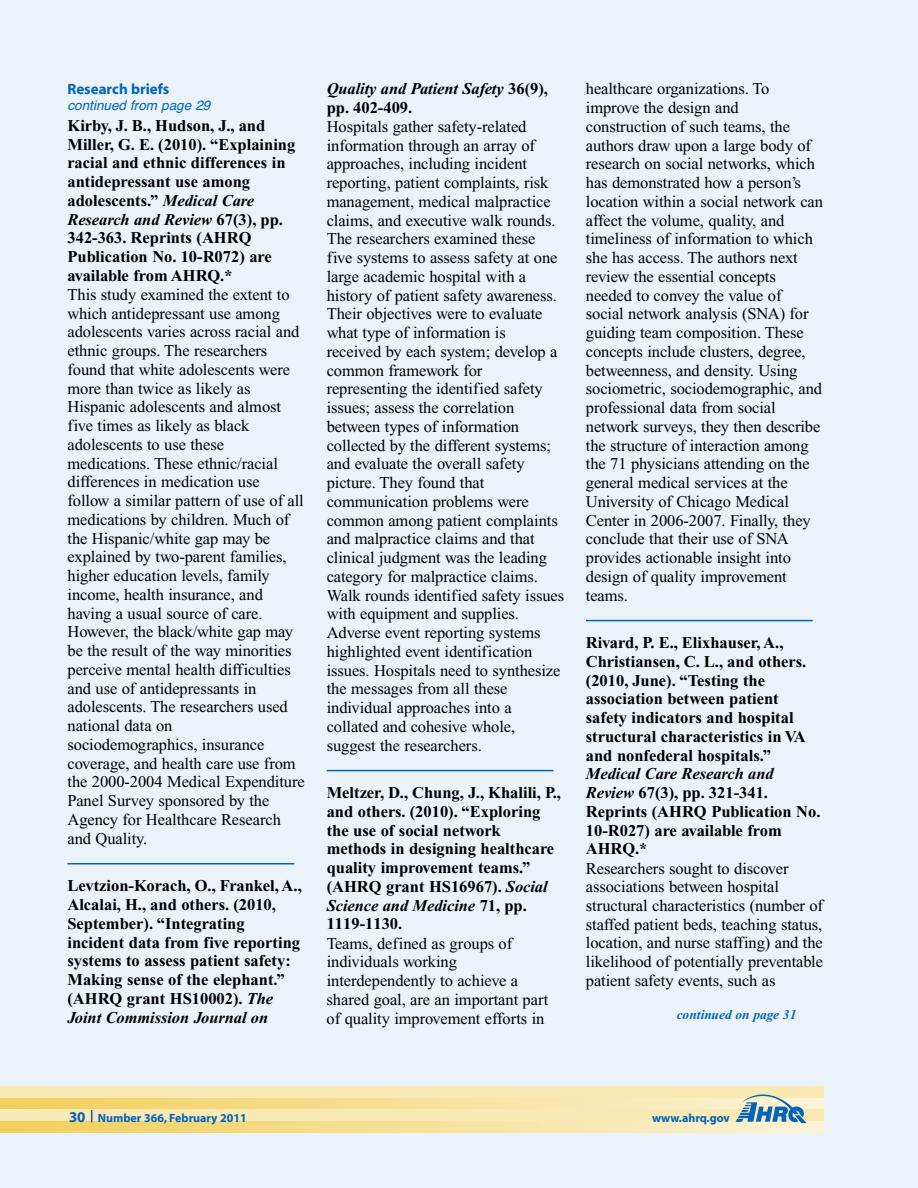
<style>
.page{position:relative;width:918px;height:1188px;background:#ebf3f9}
.page>*{position:absolute;margin:0;border:0;box-sizing:border-box;transform-origin:0 0}
.t1{font:16.5px/18.8px "Times New Roman";letter-spacing:-.005em;color:#000}
.t2{font:700 16.5px/18.8px "Times New Roman";color:#000}
.t3{font:italic 700 16.5px/18.8px "Times New Roman";letter-spacing:-.005em;color:#000}
.t4{font:700 15px "Myriad";color:#0064ba}
.t5{font:italic 13.5px "Helvetica";color:#0064ba}
.t6{font:italic 700 13.5px "Times New Roman";color:#0064ba}
.t7{font:700 12px "Myriad";color:#0064ba}
.s1{font-style:italic}
.s2{font-style:normal}
.s3{font-size:15px}
</style>
<div class="page">
<div style="left:0;top:1087px;width:823px;height:45px;background:#f9e9b4"></div>
<svg style="left:0;top:1099px;width:823px;height:10px"></svg>
<svg style="left:0;top:1122px;width:823px;height:10px"></svg>
<svg style="left:91px;top:1110px;width:1px;height:12px"></svg>
<img style="left:733px;top:1094px;width:75px;height:30px">
<hr style="left:68px;top:863px;width:226px;height:1px;background:#0064ba">
<hr style="left:327px;top:770px;width:227px;height:1px;background:#0064ba">
<hr style="left:586px;top:620px;width:227px;height:1px;background:#0064ba">
<p class="t4" style="left:68px;top:83px;width:103px">Research briefs</p>
<p class="t5" style="left:68px;top:99px;width:144px">continued from page 29</p>
<p class="t2" style="left:68px;top:118px;width:229px">Kirby, J. B., Hudson, J., and<br>Miller, G. E. (2010). “Explaining racial and ethnic differences in antidepressant use among adolescents.” <span class="s1">Medical Care<br>Research and Review</span> 67(3), pp.<br>342-363. Reprints (AHRQ<br>Publication No. 10-R072) are available from AHRQ.*</p>
<p class="t1" style="left:68px;top:287px;width:239px">This study examined the extent to which antidepressant use among adolescents varies across racial and ethnic groups. The researchers found that white adolescents were more than twice as likely as<br>Hispanic adolescents and almost five times as likely as black adolescents to use these medications. These ethnic/racial differences in medication use follow a similar pattern of use of all medications by children. Much of the Hispanic/white gap may be explained by two-parent families, higher education levels, family income, health insurance, and having a usual source of care.<br>However, the black/white gap may be the result of the way minorities perceive mental health difficulties and use of antidepressants in adolescents. The researchers used national data on sociodemographics, insurance coverage, and health care use from the 2000-2004 Medical Expenditure<br>Panel Survey sponsored by the<br>Agency for Healthcare Research and Quality.</p>
<p class="t2" style="left:67px;top:878px;width:236px">Levtzion-Korach, O., Frankel, A.,<br>Alcalai, H., and others. (2010,<br>September). “Integrating incident data from five reporting systems to assess patient safety:<br>Making sense of the elephant.” (AHRQ grant HS10002). <span class="s1">The<br>Joint Commission Journal on</span></p>
<p class="t3" style="left:327px;top:81px;width:223px">Quality and Patient Safety <span class="s2">36(9), pp. 402-409.</span></p>
<p class="t1" style="left:327px;top:119px;width:239px">Hospitals gather safety-related information through an array of approaches, including incident reporting, patient complaints, risk management, medical malpractice claims, and executive walk rounds.<br>The researchers examined these five systems to assess safety at one large academic hospital with a history of patient safety awareness.<br>Their objectives were to evaluate what type of information is received by each system; develop a common framework for representing the identified safety issues; assess the correlation between types of information collected by the different systems; and evaluate the overall safety picture. They found that communication problems were common among patient complaints and malpractice claims and that clinical judgment was the leading category for malpractice claims.<br>Walk rounds identified safety issues with equipment and supplies.<br>Adverse event reporting systems highlighted event identification issues. Hospitals need to synthesize the messages from all these individual approaches into a collated and cohesive whole, suggest the researchers.</p>
<p class="t2" style="left:327px;top:785px;width:236px">Meltzer, D., Chung, J., Khalili, P., and others. (2010). “Exploring the use of social network methods in designing healthcare quality improvement teams.” (AHRQ grant HS16967). <span class="s1">Social<br>Science and Medicine</span> 71, pp.<br>1119-1130.</p>
<p class="t1" style="left:327px;top:935px;width:223px">Teams, defined as groups of individuals working interdependently to achieve a shared goal, are an important part of quality improvement efforts in</p>
<p class="t1" style="left:586px;top:81px;width:239px">healthcare organizations. To improve the design and construction of such teams, the authors draw upon a large body of research on social networks, which has demonstrated how a person’s location within a social network can affect the volume, quality, and timeliness of information to which she has access. The authors next review the essential concepts needed to convey the value of social network analysis (SNA) for guiding team composition. These concepts include clusters, degree, betweenness, and density. Using sociometric, sociodemographic, and professional data from social network surveys, they then describe the structure of interaction among the 71 physicians attending on the general medical services at the<br>University of Chicago Medical<br>Center in 2006-2007. Finally, they conclude that their use of SNA provides actionable insight into design of quality improvement teams.</p>
<p class="t2" style="left:586px;top:635px;width:222px">Rivard, P. E., Elixhauser, A.,<br>Christiansen, C. L., and others. (2010, June). “Testing the association between patient safety indicators and hospital structural characteristics in VA and nonfederal hospitals.”</p>
<p class="t2" style="left:586px;top:766px;width:236px"><span class="s1">Medical Care Research and<br>Review</span> 67(3), pp. 321-341.<br>Reprints (AHRQ Publication No.<br>10-R027) are available from<br>AHRQ.*</p>
<p class="t1" style="left:586px;top:860px;width:239px">Researchers sought to discover associations between hospital structural characteristics (number of staffed patient beds, teaching status, location, and nurse staffing) and the likelihood of potentially preventable patient safety events, such as</p>
<p class="t6" style="left:677px;top:1010px;width:121px">continued on page 31</p>
<p class="t7" style="left:69px;top:1114px;width:179px"><span class="s3">30</span> Number 366, February 2011</p>
<p class="t7" style="left:652px;top:1113px;width:79px">www.ahrq.gov</p>
</div>
